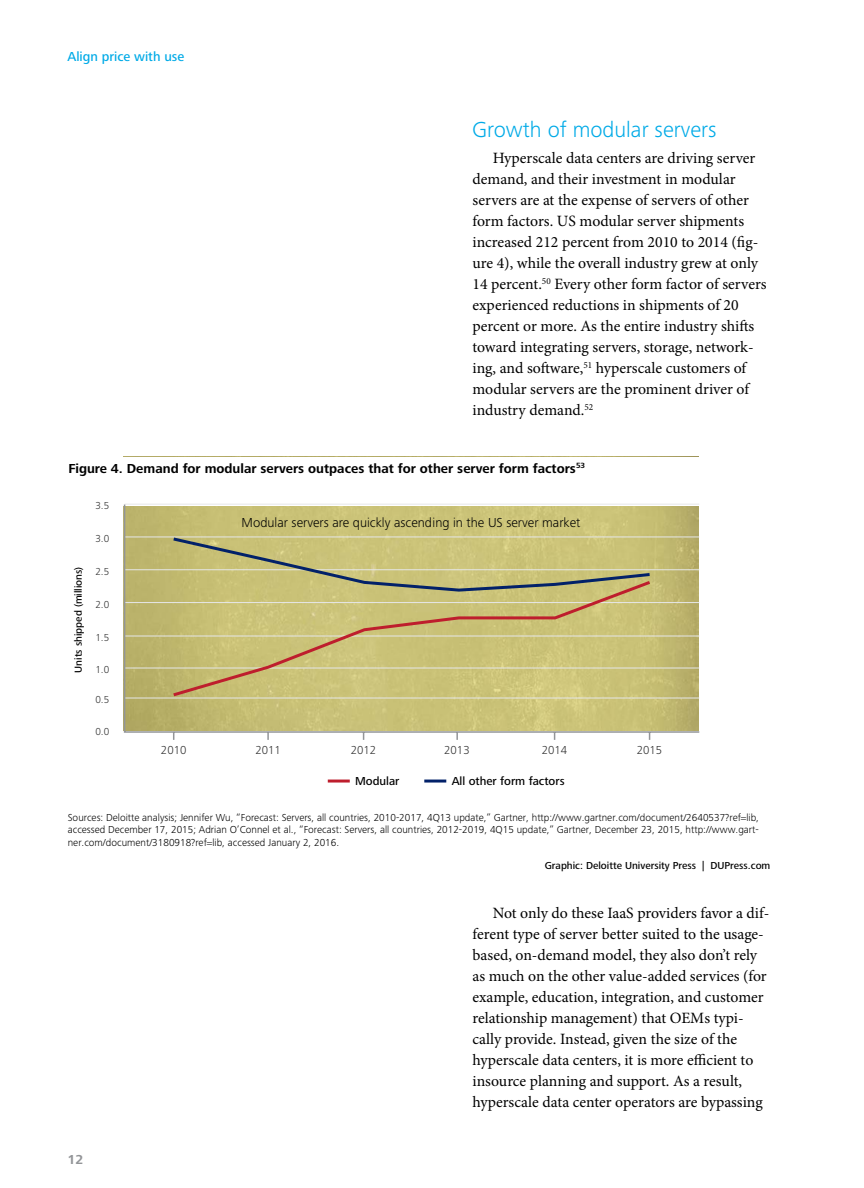
<style>
.page{position:relative;width:864px;height:1188px;background:#fff}
.page>*{position:absolute;margin:0;border:0;box-sizing:border-box;transform-origin:0 0}
.t1{font:300 22.5px "Frutiger Next Pro";color:#00aae7}
.t2{font:15.75px/21px "Minion Pro";color:#000}
.t3{font:700 13.5px "Frutiger Next Pro";color:#000}
.t4{font:300 13.5px "Frutiger Next Pro";color:#000}
.t5{font:500 13.5px "Frutiger Next Pro";color:#00aae7}
.t6{font:700 13.5px "Frutiger Next Pro";color:#939598}
.t7{font:500 12px "Frutiger Next Pro";color:#000}
.t8{font:300 12px "Frutiger Next Pro";color:#313131}
.t9{font:300 10.5px/12.6px "Frutiger Next Pro";color:#000;text-align:justify}
.t10{font:500 10.5px "Frutiger Next Pro";color:#000}
.t11{font:300 10.5px "Frutiger Next Pro";color:#313131}
</style>
<div class="page">
<hr style="left:328px;top:780px;width:22px;height:3px;background:#be1e2d">
<hr style="left:424px;top:780px;width:22px;height:3px;background:#022169">
<svg style="left:123px;top:504px;width:577px;height:236px;background:#c8c182"></svg>
<svg style="left:170px;top:535px;width:483px;height:44px;background:#c5be7c"></svg>
<svg style="left:170px;top:579px;width:483px;height:120px;background:#c7bc79"></svg>
<p class="t5" style="left:68px;top:49px;width:118px">Align price with use</p>
<h1 class="t1" style="left:472px;top:117px;width:246px">Growth of modular servers</h1>
<p class="t2" style="left:472px;top:147px;width:296px;text-indent:20px">Hyperscale data centers are driving server demand, and their investment in modular servers are at the expense of servers of other form factors. US modular server shipments increased 212 percent from 2010 to 2014 (fig&shy;ure 4), while the overall industry grew at only 14 percent.<sup>50</sup> Every other form factor of servers experienced reductions in shipments of 20 percent or more. As the entire industry shifts toward integrating servers, storage, network&shy;ing, and software,<sup>51</sup> hyperscale customers of modular servers are the prominent driver of industry demand.<sup>52</sup></p>
<p class="t3" style="left:68px;top:461px;width:518px">Figure 4. Demand for modular servers outpaces that for other server form factors<sup>53</sup></p>
<p class="t10" style="left:72px;top:673px;width:108px;rotate:-90deg">Units shipped (millions)</p>
<p class="t11" style="left:95px;top:500px;width:15px">3.5</p>
<p class="t11" style="left:95px;top:533px;width:15px">3.0</p>
<p class="t11" style="left:95px;top:566px;width:15px">2.5</p>
<p class="t11" style="left:95px;top:598px;width:15px">2.0</p>
<p class="t11" style="left:95px;top:632px;width:15px">1.5</p>
<p class="t11" style="left:95px;top:664px;width:15px">1.0</p>
<p class="t11" style="left:95px;top:694px;width:15px">0.5</p>
<p class="t11" style="left:95px;top:726px;width:15px">0.0</p>
<p class="t4" style="left:242px;top:515px;width:340px">Modular servers are quickly ascending in the US server market</p>
<p class="t8" style="left:161px;top:743px;width:27px">2010</p>
<p class="t8" style="left:255px;top:743px;width:27px">2011</p>
<p class="t8" style="left:351px;top:743px;width:27px">2012</p>
<p class="t8" style="left:444px;top:743px;width:27px">2013</p>
<p class="t8" style="left:542px;top:743px;width:27px">2014</p>
<p class="t8" style="left:637px;top:743px;width:27px">2015</p>
<p class="t7" style="left:355px;top:774px;width:46px">Modular</p>
<p class="t7" style="left:452px;top:774px;width:114px">All other form factors</p>
<p class="t9" style="left:68px;top:811px;width:693px">Sources: Deloitte analysis; Jennifer Wu, “Forecast: Servers, all countries, 2010-2017, 4Q13 update,” Gartner, http://www.gartner.com/document/2640537?ref=lib, accessed December 17, 2015; Adrian O’Connel et al., “Forecast: Servers, all countries, 2012-2019, 4Q15 update,” Gartner, December 23, 2015, http://www.gart&shy;ner.com/document/3180918?ref=lib, accessed January 2, 2016.</p>
<p class="t10" style="left:545px;top:859px;width:227px">Graphic: Deloitte University Press | DUPress.com</p>
<p class="t6" style="left:68px;top:1152px;width:17px">12</p>
<p class="t2" style="left:472px;top:902px;width:298px;text-indent:20px">Not only do these IaaS providers favor a dif&shy;ferent type of server better suited to the usage&shy;based, on-demand model, they also don’t rely as much on the other value-added services (for example, education, integration, and customer relationship management) that OEMs typi&shy;cally provide. Instead, given the size of the hyperscale data centers, it is more efficient to insource planning and support. As a result, hyperscale data center operators are bypassing</p>
</div>
